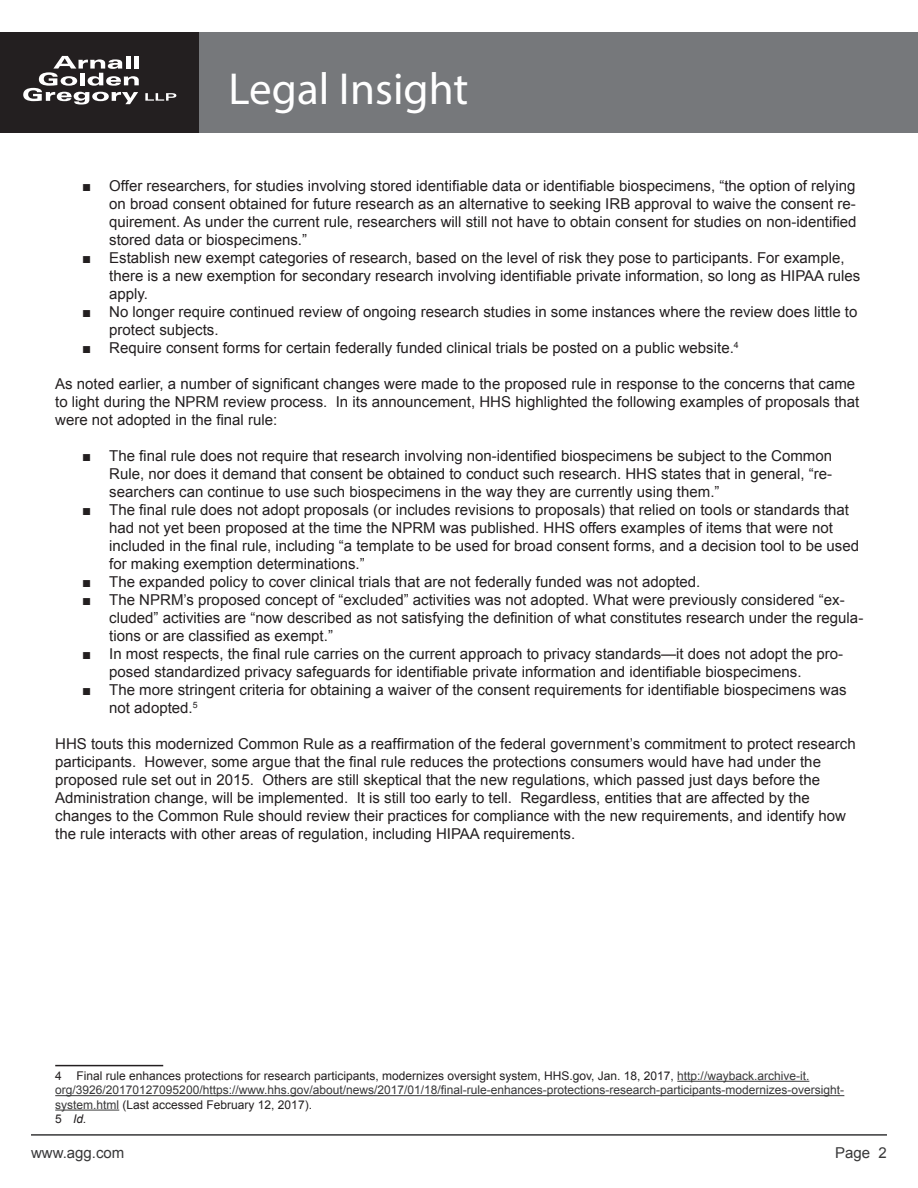
<style>
.page{position:relative;width:918px;height:1188px;background:#fff}
.page>*{position:absolute;margin:0;border:0;box-sizing:border-box;transform-origin:0 0}
.t1{font:45px "Myriad Pro";color:#fff}
.Regular_text{font:15px/18px "Arial";color:#231f20}
.t2{font:15px "Arial";color:#383839}
.Footnote{font:12px/14.4px "Arial";color:#383839}
.Footnote-2{font:italic 12px "Arial";color:#231f20}
.s1{color:#231f20}
.s2{font-style:normal}
</style>
<div class="page">
<div style="left:0;top:32px;width:200px;height:101px;background:#231f20"></div>
<svg style="left:23px;top:56px;width:116px;height:49px"></svg>
<svg style="left:145px;top:93px;width:31px;height:8px"></svg>
<div style="left:200px;top:32px;width:718px;height:101px;background:#76787b"></div>
<hr style="left:31px;top:1134px;width:856px;height:2px;background:#383839">
<hr style="left:55px;top:1065px;width:108px;height:1px;background:#231f20">
<hr style="left:677px;top:1081px;width:132px;height:1px;background:#383839">
<hr style="left:55px;top:1095px;width:789px;height:1px;background:#383839">
<hr style="left:55px;top:1110px;width:64px;height:1px;background:#383839">
<h1 class="t1" style="left:229px;top:61px;width:241px">Legal Insight</h1>
<p class="Regular_text" style="left:109px;top:177px;width:749px;text-align:justify;text-indent:-27px">■ Offer researchers, for studies involving stored identifiable data or identifiable biospecimens, “the option of relying on broad consent obtained for future research as an alternative to seeking IRB approval to waive the consent re&shy;quirement. As under the current rule, researchers will still not have to obtain consent for studies on non-identified stored data or biospecimens.”</p>
<p class="Regular_text" style="left:109px;top:249px;width:752px;text-indent:-27px">■ Establish new exempt categories of research, based on the level of risk they pose to participants. For example, there is a new exemption for secondary research involving identifiable private information, so long as HIPAA rules apply.</p>
<p class="Regular_text" style="left:109px;top:303px;width:750px;text-indent:-27px">■ No longer require continued review of ongoing research studies in some instances where the review does little to protect subjects.</p>
<p class="Regular_text" style="left:82px;top:339px;width:658px">■ Require consent forms for certain federally funded clinical trials be posted on a public website.<sup>4</sup></p>
<p class="Regular_text" style="left:55px;top:375px;width:806px">As noted earlier, a number of significant changes were made to the proposed rule in response to the concerns that came to light during the NPRM review process. In its announcement, HHS highlighted the following examples of proposals that were not adopted in the final rule:</p>
<p class="Regular_text" style="left:109px;top:447px;width:724px;text-align:justify;text-indent:-27px">■ The final rule does not require that research involving non-identified biospecimens be subject to the Common Rule, nor does it demand that consent be obtained to conduct such research. HHS states that in general, “re&shy;searchers can continue to use such biospecimens in the way they are currently using them.”</p>
<p class="Regular_text" style="left:109px;top:501px;width:751px;text-indent:-27px">■ The final rule does not adopt proposals (or includes revisions to proposals) that relied on tools or standards that had not yet been proposed at the time the NPRM was published. HHS offers examples of items that were not included in the final rule, including “a template to be used for broad consent forms, and a decision tool to be used for making exemption determinations.”</p>
<p class="Regular_text" style="left:82px;top:573px;width:620px">■ The expanded policy to cover clinical trials that are not federally funded was not adopted.</p>
<p class="Regular_text" style="left:109px;top:591px;width:756px;text-indent:-27px">■ The NPRM’s proposed concept of “excluded” activities was not adopted. What were previously considered “ex&shy;cluded” activities are “now described as not satisfying the definition of what constitutes research under the regula&shy;tions or are classified as exempt.”</p>
<p class="Regular_text" style="left:109px;top:645px;width:736px;text-indent:-27px">■ In most respects, the final rule carries on the current approach to privacy standards—it does not adopt the pro&shy;posed standardized privacy safeguards for identifiable private information and identifiable biospecimens.</p>
<p class="Regular_text" style="left:109px;top:681px;width:739px;text-indent:-27px">■ The more stringent criteria for obtaining a waiver of the consent requirements for identifiable biospecimens was not adopted.<sup>5</sup></p>
<p class="Regular_text" style="left:55px;top:735px;width:802px">HHS touts this modernized Common Rule as a reaffirmation of the federal government’s commitment to protect research participants. However, some argue that the final rule reduces the protections consumers would have had under the proposed rule set out in 2015. Others are still skeptical that the new regulations, which passed just days before the Administration change, will be implemented. It is still too early to tell. Regardless, entities that are affected by the changes to the Common Rule should review their practices for compliance with the new requirements, and identify how the rule interacts with other areas of regulation, including HIPAA requirements.</p>
<p class="Footnote" style="left:55px;top:1069px;width:791px"><span class="s1">4 Final rule enhances protections for research participants, modernizes oversight system, HHS.gov, Jan. 18, 2017,</span> http://wayback.archive-it. org/3926/20170127095200/https://www.hhs.gov/about/news/2017/01/18/final-rule-enhances-protections-research-participants-modernizes-oversight&shy;system.html <span class="s1">(Last accessed February 12, 2017).</span></p>
<p class="Footnote-2" style="left:55px;top:1111px;width:33px"><span class="s2">5</span> Id.</p>
<p class="t2" style="left:31px;top:1142px;width:95px">www.agg.com</p>
<p class="t2" style="left:835px;top:1142px;width:53px">Page 2</p>
</div>
